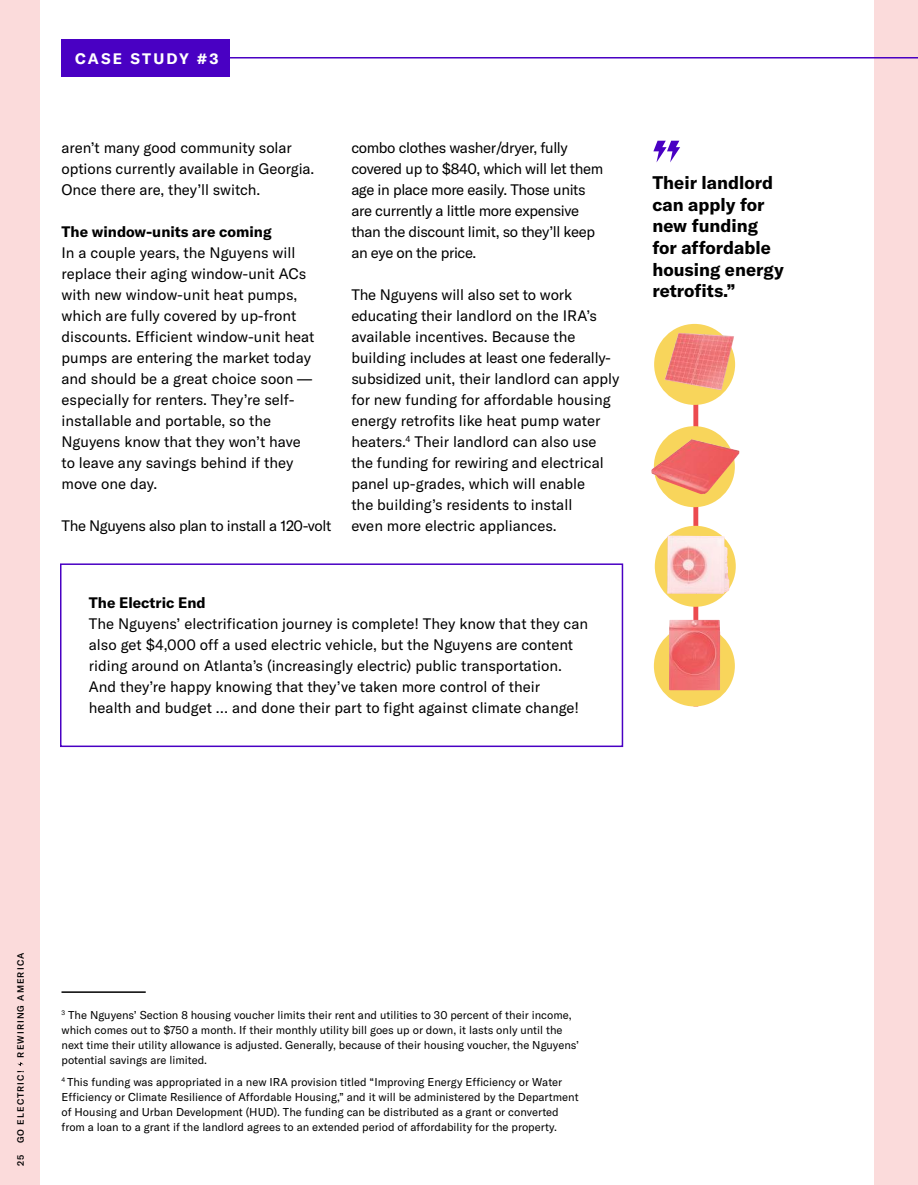
<style>
.page{position:relative;width:918px;height:1185px;background:#fbdbdb}
.page>*{position:absolute;margin:0;border:0;box-sizing:border-box;transform-origin:0 0}
.t1{font:700 18px/21.6px "GT America";color:#000}
.t2{font:15px/21px "GT America";color:#000}
.t3{font:15px/21px "GT America";letter-spacing:-.025em;color:#000}
.t4{font:700 15px "GT America";color:#000}
.t5{font:700 15px "GT America";letter-spacing:.15em;color:#fff}
.t6{font:11.25px/15px "GT America";color:#000}
.t7{font:500 9px "GT America";letter-spacing:.12em;color:#000}
</style>
<div class="page">
<svg style="left:17px;top:1062px;width:7px;height:4px"></svg>
<div style="left:40px;top:0;width:834px;height:1185px;background:#fff"></div>
<hr style="left:62px;top:991px;width:84px;height:2px;background:#000">
<div style="left:693px;top:395px;width:5px;height:311px;background:#ec4b4f"></div>
<div style="left:655px;top:526px;width:81px;height:81px;background:#f8d55b;border-radius:50%"></div>
<img style="left:667px;top:536px;width:62px;height:58px">
<div style="left:654px;top:625px;width:81px;height:81px;background:#f8d55b;border-radius:50%"></div>
<div style="left:654px;top:324px;width:81px;height:81px;background:#f8d55b;border-radius:50%"></div>
<img style="left:665px;top:333px;width:69px;height:57px">
<div style="left:654px;top:426px;width:81px;height:81px;background:#f8d55b;border-radius:50%"></div>
<img style="left:651px;top:439px;width:88px;height:55px">
<img style="left:669px;top:620px;width:51px;height:70px">
<div style="left:60px;top:563px;width:563px;height:184px;border:2px solid #4900c3"></div>
<div style="left:62px;top:39px;width:168px;height:38px;background:#4900c3"></div>
<hr style="left:224px;top:57px;width:694px;height:2px;background:#4900c3">
<svg style="left:653px;top:141px;width:27px;height:21px"></svg>
<p class="t5" style="left:75px;top:49px;width:145px">CASE STUDY #3</p>
<p class="t2" style="left:62px;top:138px;width:254px">aren’t many good community solar options currently available in Georgia.<br>Once there are, they’ll switch.</p>
<p class="t4" style="left:62px;top:223px;width:212px">The window-units are coming</p>
<p class="t2" style="left:62px;top:243px;width:255px">In a couple years, the Nguyens will replace their aging window-unit ACs with new window-unit heat pumps, which are fully covered by up-front discounts. Efficient window-unit heat pumps are entering the market today and should be a great choice soon — especially for renters. They’re self&shy;installable and portable, so the Nguyens know that they won’t have to leave any savings behind if they move one day.</p>
<p class="t3" style="left:62px;top:516px;width:271px">The Nguyens also plan to install a 120-volt</p>
<p class="t3" style="left:351px;top:138px;width:253px">combo clothes washer/dryer, fully covered up to $840, which will let them age in place more easily. Those units are currently a little more expensive than the discount limit, so they’ll keep an eye on the price.</p>
<p class="t2" style="left:351px;top:285px;width:270px">The Nguyens will also set to work educating their landlord on the IRA’s available incentives. Because the building includes at least one federally&shy;subsidized unit, their landlord can apply for new funding for affordable housing energy retrofits like heat pump water heaters.<sup>4</sup> Their landlord can also use the funding for rewiring and electrical panel up-grades, which will enable<br>the building’s residents to install<br>even more electric appliances.</p>
<p class="t4" style="left:89px;top:594px;width:118px">The Electric End</p>
<p class="t2" style="left:89px;top:614px;width:501px">The Nguyens’ electrification journey is complete! They know that they can also get $4,000 off a used electric vehicle, but the Nguyens are content riding around on Atlanta’s (increasingly electric) public transportation.<br>And they’re happy knowing that they’ve taken more control of their<br>health and budget … and done their part to fight against climate change!</p>
<p class="t1" style="left:652px;top:172px;width:133px">Their landlord can apply for new funding for affordable housing energy retrofits.”</p>
<p class="t7" style="left:15px;top:1058px;width:106px;rotate:-90deg">REWIRING AMERICA</p>
<p class="t7" style="left:15px;top:1166px;width:97px;rotate:-90deg">25 GO ELECTRIC!</p>
<p class="t6" style="left:61px;top:1008px;width:519px"><sup>3</sup> The Nguyens’ Section 8 housing voucher limits their rent and utilities to 30 percent of their income, which comes out to $750 a month. If their monthly utility bill goes up or down, it lasts only until the next time their utility allowance is adjusted. Generally, because of their housing voucher, the Nguyens’ potential savings are limited.</p>
<p class="t6" style="left:61px;top:1074px;width:519px"><sup>4</sup> This funding was appropriated in a new IRA provision titled “Improving Energy Efficiency or Water Efficiency or Climate Resilience of Affordable Housing,” and it will be administered by the Department of Housing and Urban Development (HUD). The funding can be distributed as a grant or converted from a loan to a grant if the landlord agrees to an extended period of affordability for the property.</p>
</div>
